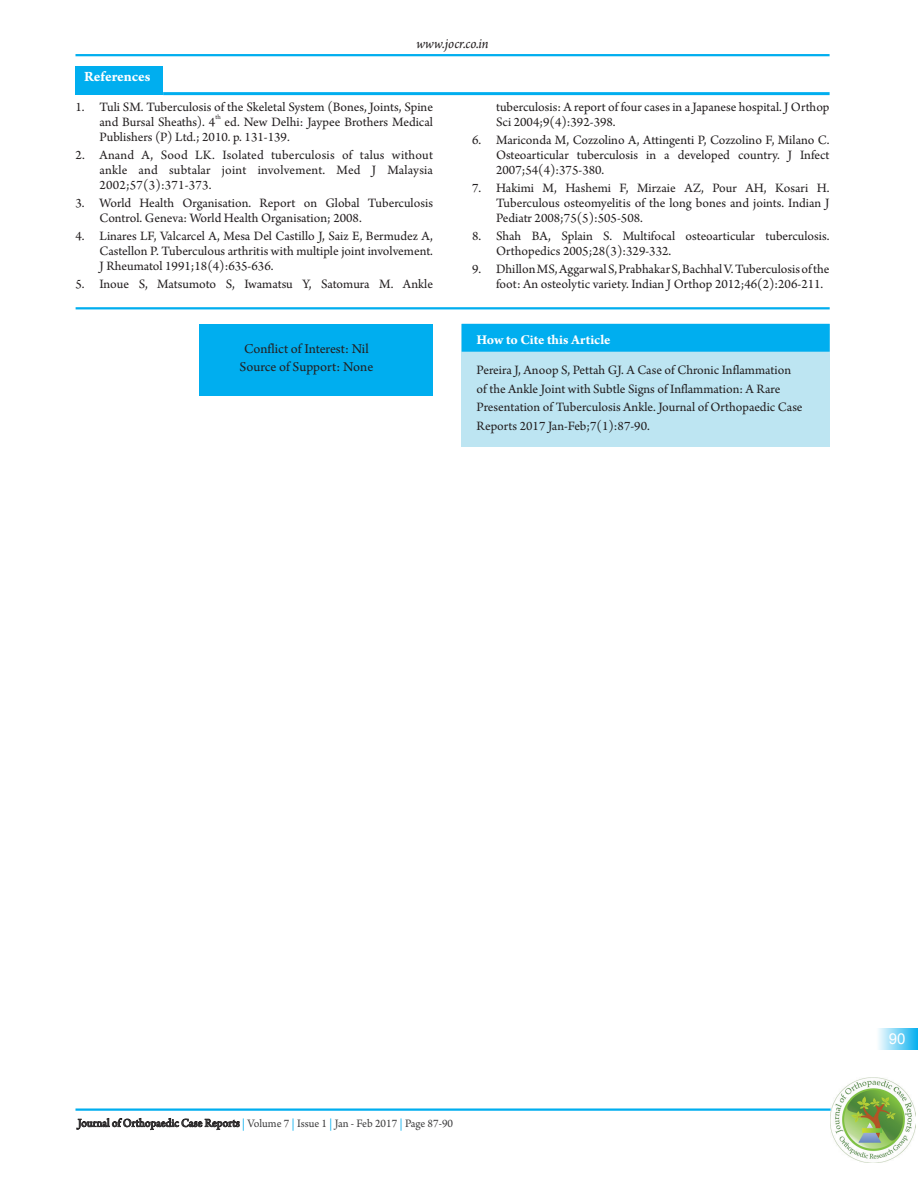
<style>
.page{position:relative;width:918px;height:1188px;background:#fff}
.page>*{position:absolute;margin:0;border:0;box-sizing:border-box;transform-origin:0 0}
.t1{font:italic 15px "Arno Pro";color:#231f20}
.REF_H{font:700 15px "Arno Pro";letter-spacing:-.005em;color:#fff}
.t2{font:15px "Arial";color:#fff}
.SRC{font:14.25px/18px "Arno Pro";color:#231f20;text-align:center}
.HTC_H{font:700 14.25px "Arno Pro";color:#fff}
.REF{font:13.5px/15px "Arno Pro";color:#231f20}
.HTC_TX{font:13.5px/18.5px "Arno Pro";color:#231f20}
.t3{font:12px "Arno Pro";color:#3e3e3f}
.REF-2{font:6.75px "Arno Pro";color:#231f20}
.s1{color:#00aeef}
</style>
<div class="page">
<hr style="left:75px;top:54px;width:755px;height:2px;background:#00aeef">
<div style="left:876px;top:1029px;width:42px;height:21px;background:linear-gradient(to right,#fffffe,#0db2ef)"></div>
<img style="left:831px;top:1077px;width:85px;height:85px">
<hr style="left:75px;top:1108px;width:756px;height:3px;background:#00aeef">
<svg style="left:76px;top:1118px;width:164px;height:12px"></svg>
<div style="left:199px;top:324px;width:234px;height:72px;background:#00aeef"></div>
<div style="left:462px;top:324px;width:368px;height:123px;background:#bde5f2"></div>
<div style="left:462px;top:324px;width:368px;height:28px;background:#00aeef"></div>
<hr style="left:76px;top:307px;width:754px;height:2px;background:#00aeef">
<hr style="left:163px;top:92px;width:667px;height:3px;background:#00aeef">
<div style="left:76px;top:67px;width:87px;height:28px;background:#00aeef"></div>
<p class="t1" style="left:416px;top:35px;width:74px">www.jocr.co.in</p>
<p class="REF_H" style="left:84px;top:68px;width:68px">References</p>
<p class="REF" style="left:100px;top:100px;width:335px;text-indent:-24px">1. Tuli SM. Tuberculosis of the Skeletal System (Bones, Joints, Spine and Bursal Sheaths). 4</p>
<p class="REF-2" style="left:215px;top:113px;width:7px">th</p>
<p class="REF" style="left:100px;top:115px;width:335px;text-indent:125px">ed. New Delhi: Jaypee Brothers Medical<br>Publishers (P) Ltd.; 2010. p. 131-139.</p>
<p class="REF" style="left:100px;top:148px;width:335px;text-align:justify;text-indent:-24px">2. Anand A, Sood LK. Isolated tuberculosis of talus without ankle and subtalar joint involvement. Med J Malaysia 2002;57(3):371-373.</p>
<p class="REF" style="left:100px;top:196px;width:335px;text-indent:-24px">3. World Health Organisation. Report on Global Tuberculosis<br>Control. Geneva: World Health Organisation; 2008.</p>
<p class="REF" style="left:100px;top:229px;width:335px;text-align:justify;text-indent:-24px">4. Linares LF, Valcarcel A, Mesa Del Castillo J, Saiz E, Bermudez A, Castellon P. Tuberculous arthritis with multiple joint involvement.<br>J Rheumatol 1991;18(4):635-636.</p>
<p class="REF" style="left:76px;top:277px;width:359px">5. Inoue S, Matsumoto S, Iwamatsu Y, Satomura M. Ankle</p>
<p class="SRC" style="left:240px;top:341px;width:135px">Conflict of Interest: Nil<br>Source of Support: None</p>
<p class="REF" style="left:496px;top:100px;width:335px">tuberculosis: A report of four cases in a Japanese hospital. J Orthop<br>Sci 2004;9(4):392-398.</p>
<p class="REF" style="left:496px;top:133px;width:335px;text-align:justify;text-indent:-24px">6. Mariconda M, Cozzolino A, Attingenti P, Cozzolino F, Milano C.<br>Osteoarticular tuberculosis in a developed country. J Infect 2007;54(4):375-380.</p>
<p class="REF" style="left:496px;top:181px;width:335px;text-align:justify;text-indent:-24px">7. Hakimi M, Hashemi F, Mirzaie AZ, Pour AH, Kosari H.<br>Tuberculous osteomyelitis of the long bones and joints. Indian J Pediatr 2008;75(5):505-508.</p>
<p class="REF" style="left:496px;top:229px;width:335px;text-indent:-24px">8. Shah BA, Splain S. Multifocal osteoarticular tuberculosis.<br>Orthopedics 2005;28(3):329-332.</p>
<p class="REF" style="left:496px;top:262px;width:335px;text-indent:-24px">9. Dhillon MS, Aggarwal S, Prabhakar S, Bachhal V. Tuberculosis of the foot: An osteolytic variety. Indian J Orthop 2012;46(2):206-211.</p>
<p class="HTC_H" style="left:477px;top:332px;width:135px">How to Cite this Article</p>
<p class="HTC_TX" style="left:477px;top:362px;width:327px">Pereira J, Anoop S, Pettah GJ. A Case of Chronic Inflammation of the Ankle Joint with Subtle Signs of Inflammation: A Rare Presentation of Tuberculosis Ankle. Journal of Orthopaedic Case Reports 2017 Jan-Feb;7(1):87-90.</p>
<p class="t3" style="left:78px;top:1116px;width:377px">Journal of Orthopaedic Case Reports <span class="s1">|</span> Volume 7 <span class="s1">|</span> Issue 1 <span class="s1">|</span> Jan - Feb 2017 <span class="s1">|</span> Page 87-90</p>
<p class="t2" style="left:889px;top:1028px;width:18px">90</p>
</div>
